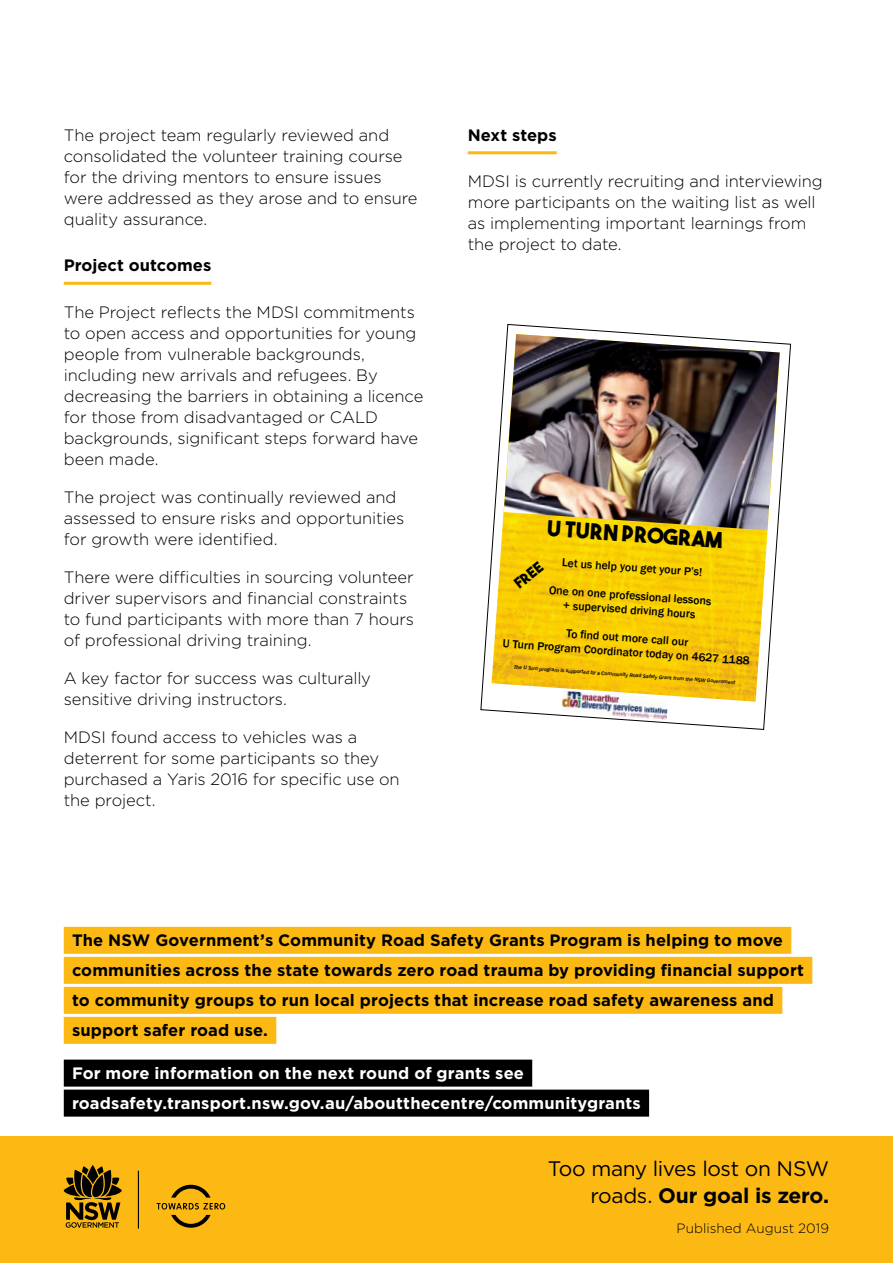
<style>
.page{position:relative;width:893px;height:1263px;background:#fff}
.page>*{position:absolute;margin:0;border:0;box-sizing:border-box;transform-origin:0 0}
.t1{font:21.75px "The Bold Font";color:#000}
.t2{font:21px/27px "Gotham";letter-spacing:-.02em;color:#000;text-align:right}
.Body{font:300 16.5px/21px "Gotham";letter-spacing:-.005em;color:#000}
.yellow_quote{font:700 16.5px/30px "Gotham";letter-spacing:.005em;color:#000}
.black_quote{font:700 16.5px/30px "Gotham";letter-spacing:.01em;color:#fff}
.H2_underline{font:700 16.5px "Gotham";color:#000}
.t3{font:14.55px "The Bold Font";color:#000}
.t4{font:300 13.5px "Gotham";letter-spacing:.005em;color:#000}
.t5{font:500 11.85px/14.1px "Franklin Gothic";color:#000;text-align:center}
.t6{font:italic 500 5.4px "Franklin Gothic";color:#000}
.s1{font-weight:700}
</style>
<div class="page">
<hr style="left:64px;top:282px;width:147px;height:3px;background:#fdb913">
<hr style="left:468px;top:151px;width:89px;height:3px;background:#fdb913">
<div style="left:64px;top:927px;width:727px;height:27px;background:#fdb913"></div>
<div style="left:64px;top:957px;width:748px;height:27px;background:#fdb913"></div>
<div style="left:64px;top:987px;width:718px;height:27px;background:#fdb913"></div>
<div style="left:64px;top:1017px;width:212px;height:27px;background:#fdb913"></div>
<div style="left:64px;top:1059px;width:468px;height:27px;background:#000"></div>
<div style="left:64px;top:1089px;width:585px;height:27px;background:#000"></div>
<img style="left:480px;top:324px;width:311px;height:406px">
<div style="left:0;top:1136px;width:893px;height:127px;background:#fdb913"></div>
<svg style="left:171px;top:1215px;width:40px;height:13px"></svg>
<svg style="left:171px;top:1185px;width:40px;height:12px"></svg>
<svg style="left:157px;top:1203px;width:68px;height:6px"></svg>
<hr style="left:138px;top:1170px;width:1px;height:59px;background:#000">
<svg style="left:64px;top:1165px;width:58px;height:63px"></svg>
<p class="Body" style="left:64px;top:124px;width:355px">The project team regularly reviewed and consolidated the volunteer training course for the driving mentors to ensure issues were addressed as they arose and to ensure quality assurance.</p>
<p class="H2_underline" style="left:64px;top:254px;width:149px">Project outcomes</p>
<p class="Body" style="left:64px;top:301px;width:361px">The Project reflects the MDSI commitments to open access and opportunities for young people from vulnerable backgrounds, including new arrivals and refugees. By decreasing the barriers in obtaining a licence for those from disadvantaged or CALD backgrounds, significant steps forward have been made.</p>
<p class="Body" style="left:64px;top:486px;width:342px">The project was continually reviewed and assessed to ensure risks and opportunities for growth were identified.</p>
<p class="Body" style="left:64px;top:566px;width:352px">There were difficulties in sourcing volunteer driver supervisors and financial constraints to fund participants with more than 7 hours of professional driving training.</p>
<p class="Body" style="left:64px;top:667px;width:309px">A key factor for success was culturally sensitive driving instructors.</p>
<p class="Body" style="left:64px;top:726px;width:337px">MDSI found access to vehicles was a deterrent for some participants so they purchased a Yaris 2016 for specific use on the project.</p>
<p class="H2_underline" style="left:468px;top:124px;width:90px">Next steps</p>
<p class="Body" style="left:468px;top:170px;width:357px">MDSI is currently recruiting and interviewing more participants on the waiting list as well as implementing important learnings from the project to date.</p>
<p class="t1" style="left:548px;top:514px;width:177px;rotate:4deg">U TURN PROGRAM</p>
<p class="t5" style="left:562px;top:555px;width:142px;rotate:4deg">Let us help you get your P’s!</p>
<p class="t5" style="left:549px;top:583px;width:164px;rotate:4deg">One on one professional lessons + supervised driving hours</p>
<p class="t5" style="left:504px;top:622px;width:249px;rotate:4deg">To fi nd out more call our<br>U Turn Program Coordinator today on 4627 1188</p>
<p class="t6" style="left:514px;top:664px;width:224px;rotate:4deg">The U Turn program is supported by a Community Road Safety Grant from the NSW Government</p>
<p class="t3" style="left:510px;top:578px;width:34px;rotate:-39deg">Free</p>
<p class="yellow_quote" style="left:72px;top:925px;width:733px">The NSW Government’s Community Road Safety Grants Program is helping to move communities across the state towards zero road trauma by providing financial support to community groups to run local projects that increase road safety awareness and support safer road use.</p>
<p class="black_quote" style="left:72px;top:1058px;width:570px">For more information on the next round of grants see roadsafety.transport.nsw.gov.au/aboutthecentre/communitygrants</p>
<p class="t2" style="left:548px;top:1155px;width:283px">Too many lives lost on NSW roads. <span class="s1">Our goal is zero.</span></p>
<p class="t4" style="left:677px;top:1219px;width:154px">Published August 2019</p>
</div>
